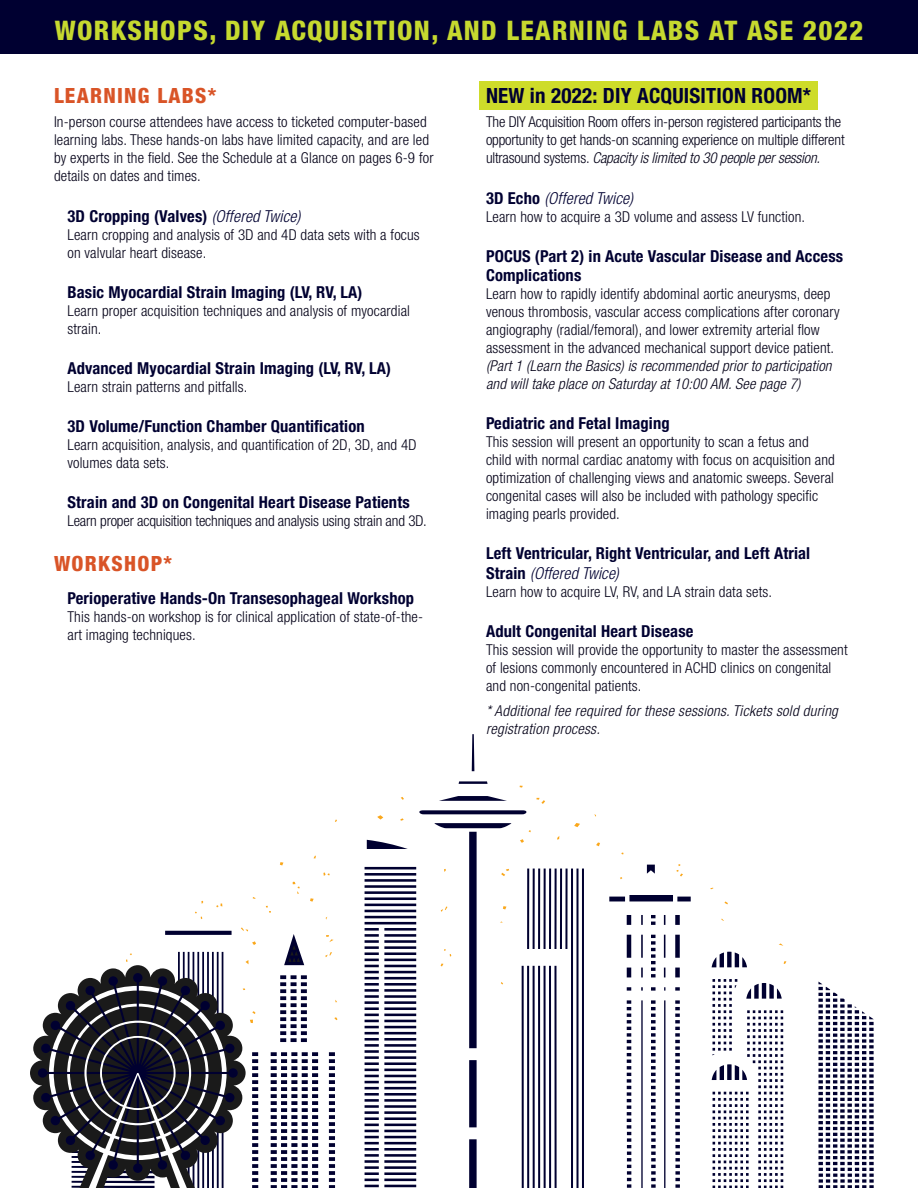
<style>
.page{position:relative;width:918px;height:1188px;background:#fff}
.page>*{position:absolute;margin:0;border:0;box-sizing:border-box;transform-origin:0 0}
.t1{font:800 condensed 27px "Helvetica Neue LT Std";letter-spacing:.05em;color:#c6d92f}
.Blue_Subhead{font:700 condensed 21px "Helvetica Neue LT Std";letter-spacing:.01em;color:#000031}
._20pt_Blue_Header{font:800 condensed 21px "Helvetica Neue LT Std";letter-spacing:.06em;color:#d95427}
.Blue_Subhead-2{font:700 condensed 16.5px/19.8px "Helvetica Neue LT Std";letter-spacing:.01em;color:#000031}
.Blue_Subhead-3{font:italic 300 condensed 16.5px "Helvetica Neue LT Std";letter-spacing:.01em;color:#000031}
.Regular_para{font:300 condensed 15px/18px "Helvetica Neue LT Std";letter-spacing:.01em;color:#030017}
.Regular_para-2{font:300 condensed 15px/18px "Helvetica Neue LT Std";letter-spacing:-.01em;color:#030017}
.Regular_para-3{font:italic 300 condensed 15px/18px "Helvetica Neue LT Std";letter-spacing:.02em;color:#030017}
.s1{font-weight:300;font-style:italic}
.s2{font-style:italic}
.s3{font-weight:700;font-style:normal}
</style>
<div class="page">
<div style="left:0;top:0;width:918px;height:54px;background:#000031"></div>
<div style="left:479px;top:81px;width:339px;height:28px;background:#cedc2a"></div>
<svg style="left:329px;top:1052px;width:6px;height:136px"></svg>
<svg style="left:252px;top:1052px;width:6px;height:136px"></svg>
<svg style="left:270px;top:1024px;width:48px;height:164px"></svg>
<svg style="left:711px;top:961px;width:76px;height:227px"></svg>
<svg style="left:626px;top:1023px;width:54px;height:165px"></svg>
<svg style="left:818px;top:981px;width:56px;height:207px"></svg>
<svg style="left:30px;top:1038px;width:216px;height:70px"></svg>
<svg style="left:38px;top:968px;width:200px;height:220px"></svg>
<svg style="left:364px;top:734px;width:220px;height:454px"></svg>
<hr style="left:452px;top:1052px;width:42px;height:4px;background:#fff">
<hr style="left:452px;top:1131px;width:42px;height:4px;background:#fff">
<svg style="left:126px;top:786px;width:660px;height:237px"></svg>
<h1 class="t1" style="left:55px;top:13px;width:810px">WORKSHOPS, DIY ACQUISITION, AND LEARNING LABS AT ASE 2022</h1>
<p class="_20pt_Blue_Header" style="left:54px;top:82px;width:164px">LEARNING LABS*</p>
<p class="Regular_para" style="left:54px;top:113px;width:381px">In-person course attendees have access to ticketed computer-based learning labs. These hands-on labs have limited capacity, and are led by experts in the field. See the Schedule at a Glance on pages 6-9 for details on dates and times.</p>
<p class="Blue_Subhead-2" style="left:68px;top:206px;width:234px">3D Cropping (Valves) <span class="s1">(Offered Twice)</span></p>
<p class="Regular_para" style="left:68px;top:225px;width:354px">Learn cropping and analysis of 3D and 4D data sets with a focus on valvular heart disease.</p>
<p class="Blue_Subhead-2" style="left:68px;top:282px;width:296px">Basic Myocardial Strain Imaging (LV, RV, LA)</p>
<p class="Regular_para" style="left:68px;top:301px;width:344px">Learn proper acquisition techniques and analysis of myocardial strain.</p>
<p class="Blue_Subhead-2" style="left:68px;top:358px;width:325px">Advanced Myocardial Strain Imaging (LV, RV, LA)</p>
<p class="Regular_para" style="left:68px;top:377px;width:181px">Learn strain patterns and pitfalls.</p>
<p class="Blue_Subhead-2" style="left:68px;top:416px;width:299px">3D Volume/Function Chamber Quantification</p>
<p class="Regular_para" style="left:68px;top:435px;width:351px">Learn acquisition, analysis, and quantification of 2D, 3D, and 4D volumes data sets.</p>
<p class="Blue_Subhead-2" style="left:68px;top:492px;width:344px">Strain and 3D on Congenital Heart Disease Patients</p>
<p class="Regular_para-2" style="left:68px;top:511px;width:361px">Learn proper acquisition techniques and analysis using strain and 3D.</p>
<p class="_20pt_Blue_Header" style="left:54px;top:551px;width:120px">WORKSHOP*</p>
<p class="Blue_Subhead-2" style="left:68px;top:589px;width:348px">Perioperative Hands-On Transesophageal Workshop</p>
<p class="Regular_para" style="left:68px;top:608px;width:357px">This hands-on workshop is for clinical application of state-of-the&shy;art imaging techniques.</p>
<p class="Blue_Subhead" style="left:486px;top:83px;width:327px">NEW in 2022: DIY ACQUISITION ROOM*</p>
<p class="Regular_para-2" style="left:486px;top:113px;width:360px">The DIY Acquisition Room offers in-person registered participants the opportunity to get hands-on scanning experience on multiple different ultrasound systems. <span class="s2">Capacity is limited to 30 people per session.</span></p>
<p class="Blue_Subhead-3" style="left:486px;top:188px;width:149px"><span class="s3">3D Echo</span> (Offered Twice)</p>
<p class="Regular_para" style="left:486px;top:207px;width:321px">Learn how to acquire a 3D volume and assess LV function.</p>
<p class="Blue_Subhead-2" style="left:486px;top:246px;width:359px">POCUS (Part 2) in Acute Vascular Disease and Access<br>Complications</p>
<p class="Regular_para" style="left:486px;top:285px;width:355px">Learn how to rapidly identify abdominal aortic aneurysms, deep venous thrombosis, vascular access complications after coronary angiography (radial/femoral), and lower extremity arterial flow assessment in the advanced mechanical support device patient. <span class="s2">(Part 1 (Learn the Basics) is recommended prior to participation and will take place on Saturday at 10:00 AM. See page 7)</span></p>
<p class="Blue_Subhead-2" style="left:486px;top:413px;width:185px">Pediatric and Fetal Imaging</p>
<p class="Regular_para" style="left:486px;top:433px;width:350px">This session will present an opportunity to scan a fetus and child with normal cardiac anatomy with focus on acquisition and optimization of challenging views and anatomic sweeps. Several congenital cases will also be included with pathology specific imaging pearls provided.</p>
<p class="Blue_Subhead-2" style="left:486px;top:544px;width:326px">Left Ventricular, Right Ventricular, and Left Atrial<br>Strain <span class="s1">(Offered Twice)</span></p>
<p class="Regular_para" style="left:486px;top:583px;width:288px">Learn how to acquire LV, RV, and LA strain data sets.</p>
<p class="Blue_Subhead-2" style="left:486px;top:621px;width:209px">Adult Congenital Heart Disease</p>
<p class="Regular_para" style="left:486px;top:641px;width:363px">This session will provide the opportunity to master the assessment of lesions commonly encountered in ACHD clinics on congenital and non-congenital patients.</p>
<p class="Regular_para-3" style="left:486px;top:702px;width:353px">* Additional fee required for these sessions. Tickets sold during registration process.</p>
</div>
